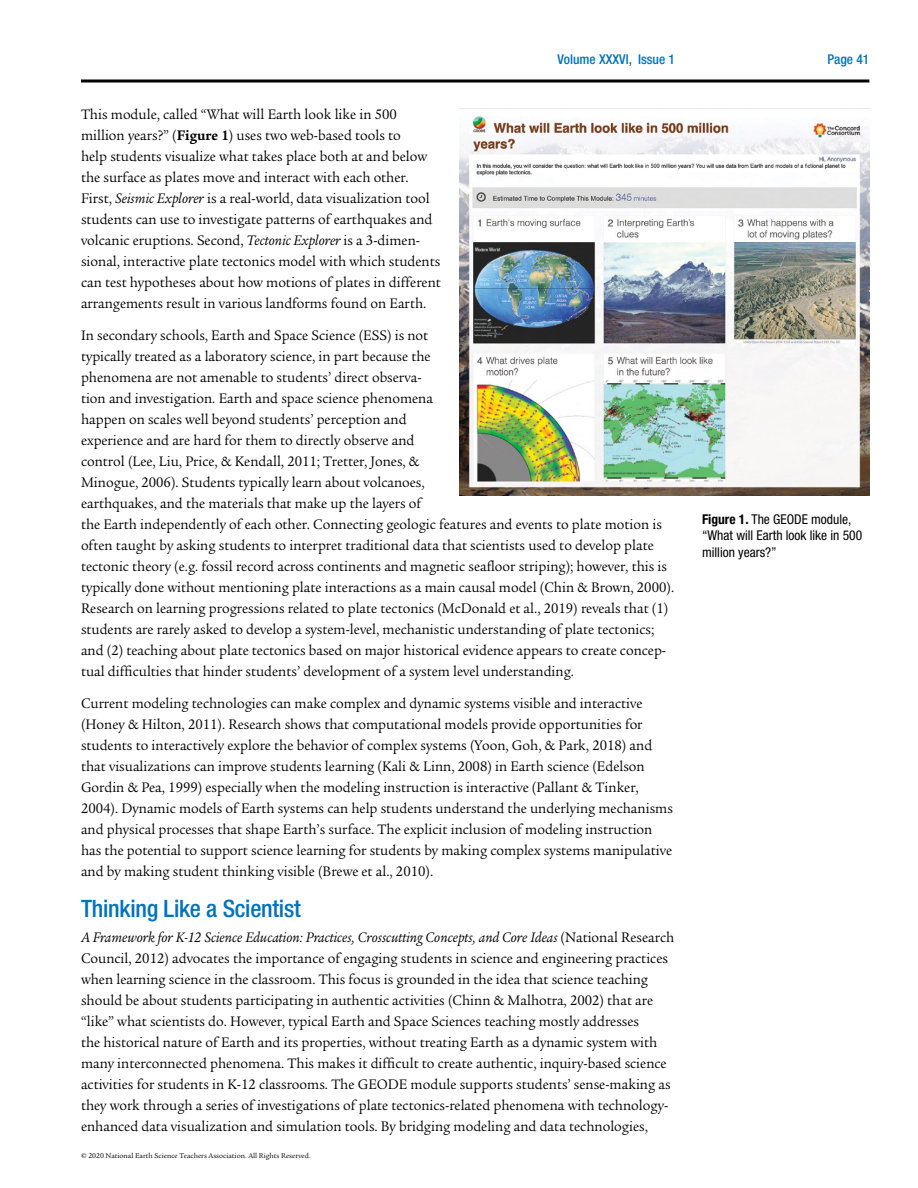
<style>
.page{position:relative;width:918px;height:1188px;background:#fff}
.page>*{position:absolute;margin:0;border:0;box-sizing:border-box;transform-origin:0 0}
.t1{font:500 condensed 24px "Helvetica Neue LT Std";letter-spacing:-.01em;color:#0072bc}
.t2{font:15px/21px "Legacy Serif";color:#000;scale:.95 1}
.t3{font:condensed 13.5px/16.5px "Helvetica Neue LT Std";color:#000}
.t4{font:500 condensed 13.5px "Helvetica Neue LT Std";color:#0072bc}
.t5{font:7.5px "Legacy Serif";color:#000}
.s1{font-weight:700}
.s2{font-style:italic}
</style>
<div class="page">
<hr style="left:81px;top:80px;width:788px;height:2px;background:#000">
<img style="left:459px;top:108px;width:410px;height:388px">
<p class="t4" style="left:558px;top:51px;width:119px">Volume XXXVI, Issue 1</p>
<p class="t2" style="left:81px;top:104px;width:380px">This module, called “What will Earth look like in 500 million years?” (<span class="s1">Figure 1</span>) uses two web-based tools to<br>help students visualize what takes place both at and below the surface as plates move and interact with each other.<br>First, <span class="s2">Seismic Explorer</span> is a real-world, data visualization tool students can use to investigate patterns of earthquakes and volcanic eruptions. Second, <span class="s2">Tectonic Explorer</span> is a 3-dimen&shy;sional, interactive plate tectonics model with which students can test hypotheses about how motions of plates in different arrangements result in various landforms found on Earth.</p>
<p class="t2" style="left:81px;top:325px;width:626px">In secondary schools, Earth and Space Science (ESS) is not<br>typically treated as a laboratory science, in part because the<br>phenomena are not amenable to students’ direct observa-<br>tion and investigation. Earth and space science phenomena<br>happen on scales well beyond students’ perception and<br>experience and are hard for them to directly observe and<br>control (Lee, Liu, Price, &amp; Kendall, 2011; Tretter, Jones, &amp;<br>Minogue, 2006). Students typically learn about volcanoes,<br>earthquakes, and the materials that make up the layers of<br>the Earth independently of each other. Connecting geologic features and events to plate motion is often taught by asking students to interpret traditional data that scientists used to develop plate tectonic theory (e.g. fossil record across continents and magnetic seafloor striping); however, this is typically done without mentioning plate interactions as a main causal model (Chin &amp; Brown, 2000).<br>Research on learning progressions related to plate tectonics (McDonald et al., 2019) reveals that (1) students are rarely asked to develop a system-level, mechanistic understanding of plate tectonics; and (2) teaching about plate tectonics based on major historical evidence appears to create concep&shy;tual difficulties that hinder students’ development of a system level understanding.</p>
<p class="t2" style="left:81px;top:692px;width:625px">Current modeling technologies can make complex and dynamic systems visible and interactive (Honey &amp; Hilton, 2011). Research shows that computational models provide opportunities for students to interactively explore the behavior of complex systems (Yoon, Goh, &amp; Park, 2018) and that visualizations can improve students learning (Kali &amp; Linn, 2008) in Earth science (Edelson Gordin &amp; Pea, 1999) especially when the modeling instruction is interactive (Pallant &amp; Tinker, 2004). Dynamic models of Earth systems can help students understand the underlying mechanisms and physical processes that shape Earth’s surface. The explicit inclusion of modeling instruction has the potential to support science learning for students by making complex systems manipulative and by making student thinking visible (Brewe et al., 2010).</p>
<h1 class="t1" style="left:81px;top:894px;width:221px">Thinking Like a Scientist</h1>
<p class="t2" style="left:81px;top:927px;width:626px"><span class="s2">A Framework for K-12 Science Education: Practices, Crosscutting Concepts, and Core Ideas</span> (National Research Council, 2012) advocates the importance of engaging students in science and engineering practices when learning science in the classroom. This focus is grounded in the idea that science teaching should be about students participating in authentic activities (Chinn &amp; Malhotra, 2002) that are “like” what scientists do. However, typical Earth and Space Sciences teaching mostly addresses<br>the historical nature of Earth and its properties, without treating Earth as a dynamic system with many interconnected phenomena. This makes it difficult to create authentic, inquiry-based science activities for students in K-12 classrooms. The GEODE module supports students’ sense-making as they work through a series of investigations of plate tectonics-related phenomena with technology&shy;enhanced data visualization and simulation tools. By bridging modeling and data technologies,</p>
<p class="t5" style="left:81px;top:1151px;width:231px">© 2020 National Earth Science Teachers Association. All Rights Reserved.</p>
<p class="t4" style="left:827px;top:51px;width:43px">Page 41</p>
<p class="t3" style="left:702px;top:511px;width:162px"><span class="s1">Figure 1.</span> The GEODE module, “What will Earth look like in 500 million years?”</p>
</div>
